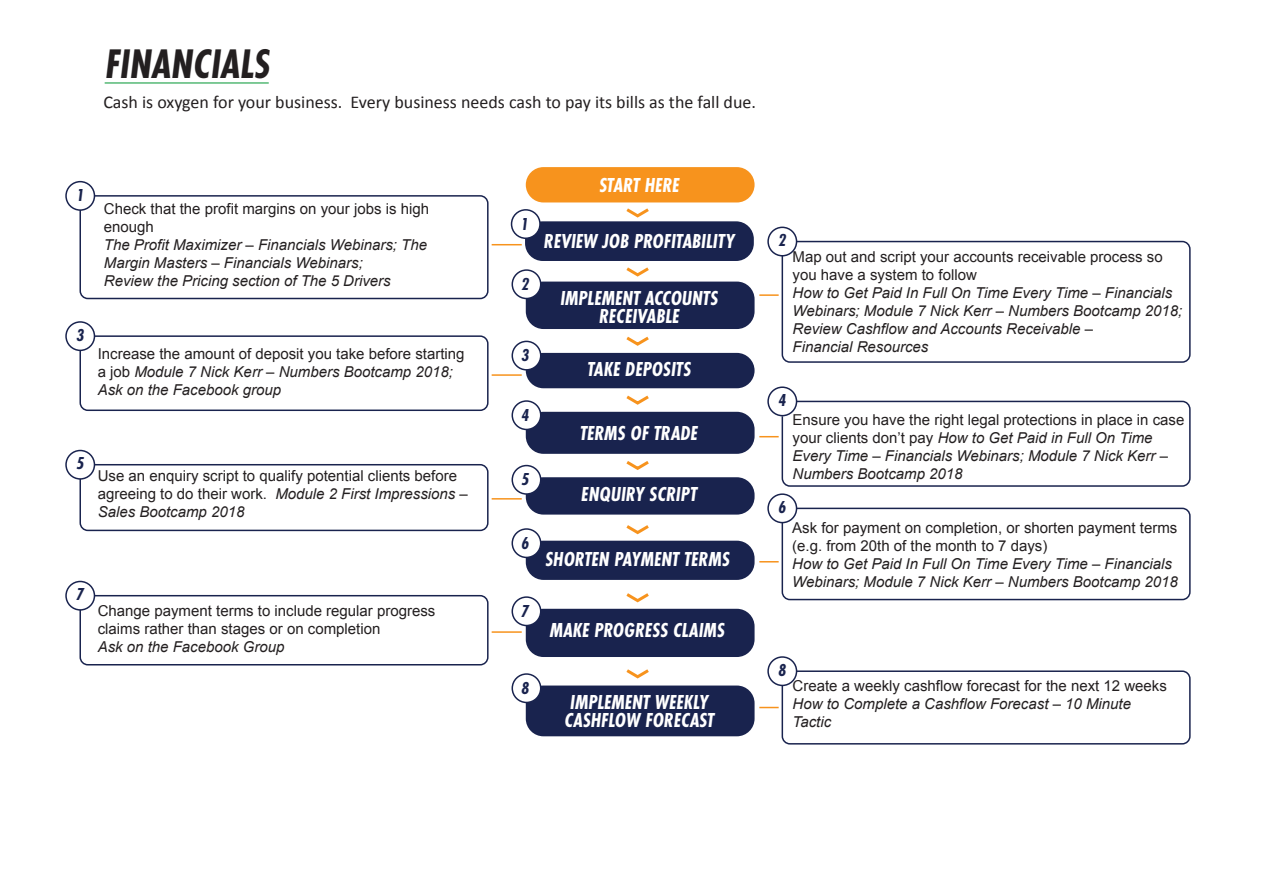
<style>
.page{position:relative;width:1263px;height:893px;background:#fff}
.page>*{position:absolute;margin:0;border:0;box-sizing:border-box;transform-origin:0 0}
.t1{font:italic 700 42.9px "Futura PT Cond";color:#231f20}
.t2{font:italic 700 21px/18px "Futura PT Cond";color:#fff;text-align:center}
.t3{font:18px "Calibri";color:#231f20}
.t4{font:italic 700 18px "Futura PT Cond";color:#19234e}
.t5{font:italic 15px/18px "Arial";color:#231f20}
.t6{font:15px/18px "Arial";color:#231f20}
.s1{font-style:normal}
.s2{font-style:italic}
</style>
<div class="page">
<div style="left:526px;top:167px;width:228px;height:35px;background:#f7931d;border-radius:18px"></div>
<svg style="left:626px;top:208px;width:23px;height:10px"></svg>
<svg style="left:626px;top:267px;width:23px;height:10px"></svg>
<svg style="left:626px;top:336px;width:23px;height:10px"></svg>
<svg style="left:626px;top:395px;width:23px;height:10px"></svg>
<svg style="left:626px;top:461px;width:23px;height:9px"></svg>
<svg style="left:626px;top:525px;width:23px;height:10px"></svg>
<div style="left:525px;top:221px;width:229px;height:40px;background:#19234e;border-radius:18px"></div>
<div style="left:511px;top:210px;width:29px;height:28px;background:#fff;border-radius:50%"></div>
<div style="left:511px;top:209px;width:30px;height:30px;border:2px solid #19234e;border-radius:50%"></div>
<div style="left:526px;top:282px;width:228px;height:47px;background:#19234e;border-radius:18px"></div>
<div style="left:512px;top:270px;width:29px;height:28px;background:#fff;border-radius:50%"></div>
<div style="left:511px;top:269px;width:30px;height:30px;border:2px solid #19234e;border-radius:50%"></div>
<div style="left:526px;top:353px;width:228px;height:35px;background:#19234e;border-radius:18px"></div>
<div style="left:512px;top:341px;width:29px;height:29px;background:#fff;border-radius:50%"></div>
<div style="left:511px;top:341px;width:30px;height:30px;border:2px solid #19234e;border-radius:50%"></div>
<svg style="left:626px;top:669px;width:23px;height:10px"></svg>
<div style="left:526px;top:685px;width:228px;height:51px;background:#19234e;border-radius:18px"></div>
<div style="left:512px;top:674px;width:29px;height:28px;background:#fff;border-radius:50%"></div>
<div style="left:511px;top:673px;width:30px;height:30px;border:2px solid #19234e;border-radius:50%"></div>
<div style="left:526px;top:412px;width:228px;height:42px;background:#19234e;border-radius:18px"></div>
<div style="left:512px;top:401px;width:29px;height:28px;background:#fff;border-radius:50%"></div>
<div style="left:511px;top:400px;width:30px;height:30px;border:2px solid #19234e;border-radius:50%"></div>
<div style="left:526px;top:477px;width:228px;height:38px;background:#19234e;border-radius:18px"></div>
<div style="left:512px;top:466px;width:29px;height:28px;background:#fff;border-radius:50%"></div>
<div style="left:511px;top:465px;width:30px;height:30px;border:2px solid #19234e;border-radius:50%"></div>
<div style="left:526px;top:541px;width:228px;height:39px;background:#19234e;border-radius:18px"></div>
<div style="left:512px;top:529px;width:29px;height:28px;background:#fff;border-radius:50%"></div>
<div style="left:511px;top:528px;width:30px;height:30px;border:2px solid #19234e;border-radius:50%"></div>
<svg style="left:626px;top:593px;width:23px;height:10px"></svg>
<div style="left:526px;top:609px;width:228px;height:48px;background:#19234e;border-radius:18px"></div>
<div style="left:512px;top:597px;width:29px;height:28px;background:#fff;border-radius:50%"></div>
<div style="left:511px;top:596px;width:30px;height:30px;border:2px solid #19234e;border-radius:50%"></div>
<div style="left:65px;top:181px;width:30px;height:30px;border:2px solid #19234e;border-radius:50%"></div>
<svg style="left:79px;top:194px;width:410px;height:106px"></svg>
<div style="left:767px;top:227px;width:30px;height:29px;border:2px solid #19234e;border-radius:50%"></div>
<svg style="left:781px;top:240px;width:410px;height:123px"></svg>
<div style="left:767px;top:386px;width:30px;height:30px;border:2px solid #19234e;border-radius:50%"></div>
<div style="left:767px;top:493px;width:30px;height:30px;border:2px solid #19234e;border-radius:50%"></div>
<div style="left:65px;top:321px;width:30px;height:30px;border:2px solid #19234e;border-radius:50%"></div>
<svg style="left:79px;top:335px;width:410px;height:76px"></svg>
<div style="left:65px;top:450px;width:30px;height:30px;border:2px solid #19234e;border-radius:50%"></div>
<svg style="left:79px;top:463px;width:410px;height:69px"></svg>
<div style="left:65px;top:581px;width:30px;height:30px;border:2px solid #19234e;border-radius:50%"></div>
<svg style="left:79px;top:594px;width:410px;height:72px"></svg>
<div style="left:767px;top:656px;width:30px;height:30px;border:2px solid #19234e;border-radius:50%"></div>
<hr style="left:492px;top:244px;width:30px;height:1px;background:#f7931d">
<hr style="left:759px;top:294px;width:20px;height:2px;background:#f7931d">
<svg style="left:759px;top:400px;width:432px;height:87px"></svg>
<hr style="left:492px;top:498px;width:30px;height:2px;background:#f7931d">
<hr style="left:492px;top:631px;width:30px;height:2px;background:#f7931d">
<svg style="left:759px;top:507px;width:432px;height:94px"></svg>
<svg style="left:759px;top:670px;width:432px;height:75px"></svg>
<hr style="left:492px;top:374px;width:30px;height:2px;background:#f7931d">
<hr style="left:105px;top:82px;width:164px;height:2px;background:#1ca148">
<h1 class="t1" style="left:105px;top:38px;width:166px">FINANCIALS</h1>
<p class="t3" style="left:103px;top:90px;width:654px">Cash is oxygen for your business. Every business needs cash to pay its bills as the fall due.</p>
<p class="t4" style="left:76px;top:184px;width:9px">1</p>
<p class="t6" style="left:104px;top:200px;width:327px">Check that the profit margins on your jobs is high enough</p>
<p class="t5" style="left:104px;top:236px;width:325px">The Profit Maximizer – Financials Webinars; The<br>Margin Masters – Financials Webinars;<br>Review the Pricing section of The 5 Drivers</p>
<p class="t4" style="left:76px;top:324px;width:9px">3</p>
<p class="t5" style="left:98px;top:345px;width:368px"><span class="s1">Increase the amount of deposit you take before starting a job</span> Module 7 Nick Kerr – Numbers Bootcamp 2018;<br>Ask on the Facebook group</p>
<p class="t4" style="left:76px;top:453px;width:9px">5</p>
<p class="t6" style="left:98px;top:467px;width:372px">Use an enquiry script to qualify potential clients before agreeing to do their work. <span class="s2">Module 2 First Impressions –<br>Sales Bootcamp 2018</span></p>
<p class="t4" style="left:76px;top:584px;width:9px">7</p>
<p class="t6" style="left:98px;top:601px;width:339px">Change payment terms to include regular progress claims rather than stages or on completion</p>
<p class="t5" style="left:98px;top:637px;width:188px">Ask on the Facebook Group</p>
<p class="t4" style="left:521px;top:213px;width:9px">1</p>
<p class="t4" style="left:521px;top:273px;width:9px">2</p>
<p class="t4" style="left:521px;top:345px;width:9px">3</p>
<p class="t4" style="left:521px;top:404px;width:9px">4</p>
<p class="t4" style="left:521px;top:469px;width:9px">5</p>
<p class="t4" style="left:521px;top:532px;width:9px">6</p>
<h2 class="t2" style="left:599px;top:176px;width:82px">START HERE</h2>
<h2 class="t2" style="left:544px;top:232px;width:192px">REVIEW JOB PROFITABILITY</h2>
<h2 class="t2" style="left:560px;top:289px;width:159px">IMPLEMENT ACCOUNTS<br>RECEIVABLE</h2>
<h2 class="t2" style="left:587px;top:360px;width:105px">TAKE DEPOSITS</h2>
<h2 class="t2" style="left:580px;top:424px;width:119px">TERMS OF TRADE</h2>
<h2 class="t2" style="left:581px;top:485px;width:117px">ENQUIRY SCRIPT</h2>
<h2 class="t2" style="left:545px;top:550px;width:186px">SHORTEN PAYMENT TERMS</h2>
<p class="t4" style="left:521px;top:600px;width:9px">7</p>
<h2 class="t2" style="left:550px;top:621px;width:177px">MAKE PROGRESS CLAIMS</h2>
<p class="t4" style="left:521px;top:677px;width:9px">8</p>
<h2 class="t2" style="left:564px;top:693px;width:151px;text-align:left">IMPLEMENT WEEKLY<br>CASHFLOW FORECAST</h2>
<p class="t4" style="left:778px;top:230px;width:9px">2</p>
<p class="t6" style="left:792px;top:248px;width:372px">Map out and script your accounts receivable process so you have a system to follow</p>
<p class="t5" style="left:792px;top:284px;width:391px">How to Get Paid In Full On Time Every Time – Financials Webinars; Module 7 Nick Kerr – Numbers Bootcamp 2018; Review Cashflow and Accounts Receivable –<br>Financial Resources</p>
<p class="t4" style="left:778px;top:390px;width:9px">4</p>
<p class="t5" style="left:792px;top:411px;width:393px"><span class="s1">Ensure you have the right legal protections in place in case your clients don’t pay</span> How to Get Paid in Full On Time Every Time – Financials Webinars; Module 7 Nick Kerr – Numbers Bootcamp 2018</p>
<p class="t4" style="left:778px;top:497px;width:9px">6</p>
<p class="t6" style="left:792px;top:519px;width:387px">Ask for payment on completion, or shorten payment terms (e.g. from 20th of the month to 7 days)</p>
<p class="t5" style="left:792px;top:555px;width:387px">How to Get Paid In Full On Time Every Time – Financials<br>Webinars; Module 7 Nick Kerr – Numbers Bootcamp 2018</p>
<p class="t4" style="left:778px;top:659px;width:9px">8</p>
<p class="t6" style="left:792px;top:677px;width:376px">Create a weekly cashflow forecast for the next 12 weeks</p>
<p class="t5" style="left:792px;top:695px;width:340px">How to Complete a Cashflow Forecast – 10 Minute<br>Tactic</p>
</div>
